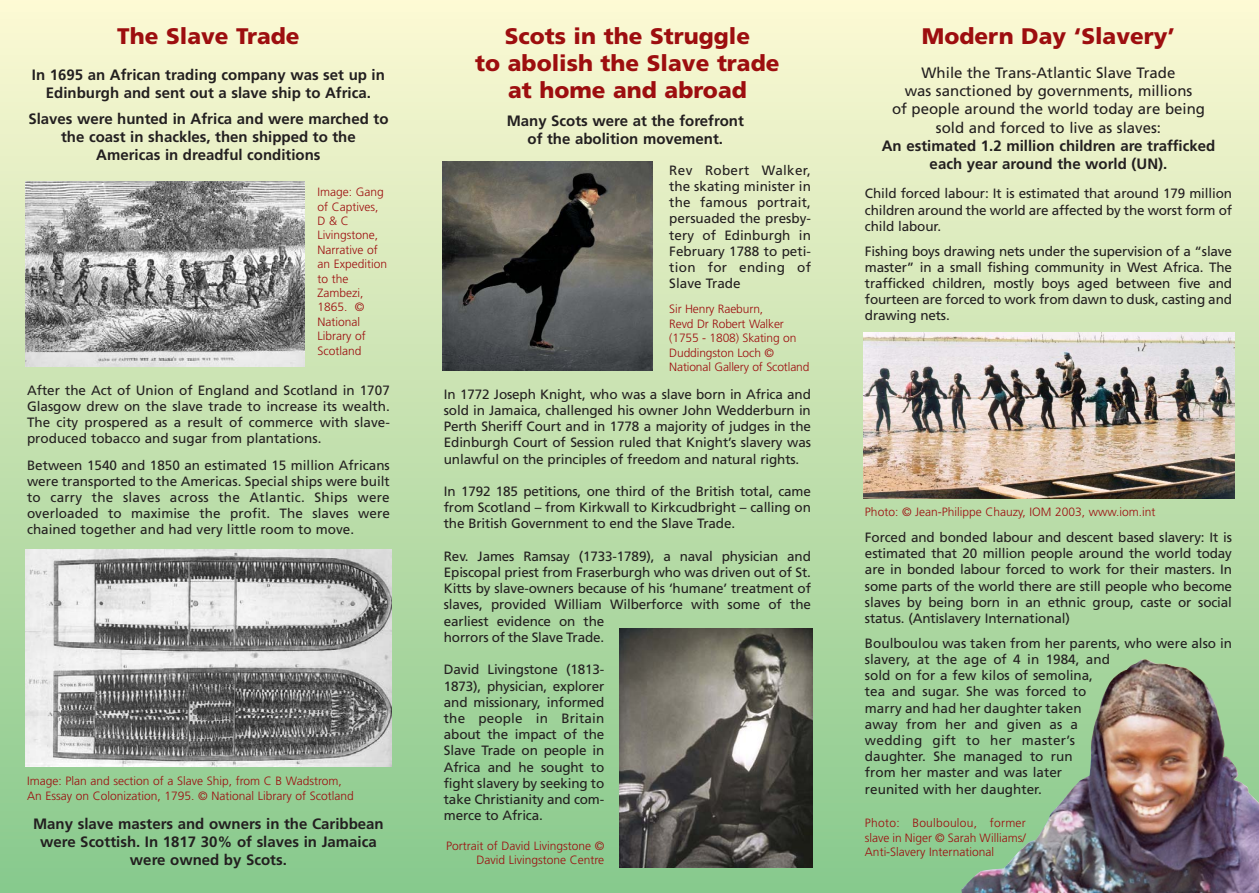
<style>
.page{position:relative;width:1259px;height:893px;background:#fff}
.page>*{position:absolute;margin:0;border:0;box-sizing:border-box;transform-origin:0 0}
.t1{font:900 22.5px/27px "Frutiger";color:#9d0e0f;text-align:center}
.t2{font:700 15px/18px "Frutiger";color:#231f20;text-align:center}
.t3{font:15px/18px "Frutiger";color:#231f20;text-align:center}
.t4{font:13.5px/16.2px "Frutiger";letter-spacing:-.01em;color:#231f20;text-align:justify}
.t5{font:300 12px/14.4px "Frutiger";color:#9d0e0f}
</style>
<div class="page">
<div style="left:0;top:0;width:1258px;height:892px;background:linear-gradient(to bottom,#fdf8d3,#88c88b)"></div>
<img style="left:26px;top:181px;width:278px;height:186px">
<img style="left:26px;top:549px;width:365px;height:217px">
<img style="left:442px;top:162px;width:211px;height:208px">
<img style="left:619px;top:628px;width:193px;height:239px">
<img style="left:863px;top:332px;width:371px;height:166px">
<img style="left:961px;top:658px;width:297px;height:234px">
<h1 class="t1" style="left:117px;top:24px;width:184px">The Slave Trade</h1>
<h1 class="t1" style="left:475px;top:24px;width:306px">Scots in the Struggle<br>to abolish the Slave trade at home and abroad</h1>
<h1 class="t1" style="left:922px;top:24px;width:255px">Modern Day ‘Slavery’</h1>
<p class="t3" style="left:892px;top:65px;width:314px">While the Trans-Atlantic Slave Trade<br>was sanctioned by governments, millions<br>of people around the world today are being sold and forced to live as slaves:</p>
<p class="t2" style="left:881px;top:137px;width:335px">An estimated 1.2 million children are trafficked each year around the world (UN).</p>
<p class="t2" style="left:32px;top:67px;width:354px">In 1695 an African trading company was set up in<br>Edinburgh and sent out a slave ship to Africa.</p>
<p class="t2" style="left:28px;top:111px;width:362px">Slaves were hunted in Africa and were marched to the coast in shackles, then shipped to the<br>Americas in dreadful conditions</p>
<p class="t2" style="left:506px;top:113px;width:239px">Many Scots were at the forefront of the abolition movement.</p>
<p class="t4" style="left:669px;top:163px;width:143px">Rev Robert Walker, the skating minister in the famous portrait, persuaded the presby&shy;tery of Edinburgh in February 1788 to peti&shy;tion for ending of Slave Trade</p>
<p class="t5" style="left:317px;top:186px;width:71px">Image: Gang of Captives,<br>D &amp; C<br>Livingstone,<br>Narrative of an Expedition to the<br>Zambezi,<br>1865. ©<br>National<br>Library of<br>Scotland</p>
<p class="t4" style="left:865px;top:187px;width:368px">Child forced labour: It is estimated that around 179 million children around the world are affected by the worst form of child labour.</p>
<p class="t4" style="left:865px;top:244px;width:368px">Fishing boys drawing nets under the supervision of a “slave master” in a small fishing community in West Africa. The trafficked children, mostly boys aged between five and fourteen are forced to work from dawn to dusk, casting and drawing nets.</p>
<p class="t5" style="left:669px;top:303px;width:142px">Sir Henry Raeburn,<br>Revd Dr Robert Walker (1755 - 1808) Skating on<br>Duddingston Loch ©<br>National Gallery of Scotland</p>
<p class="t4" style="left:27px;top:383px;width:364px">After the Act of Union of England and Scotland in 1707<br>Glasgow drew on the slave trade to increase its wealth.<br>The city prospered as a result of commerce with slave&shy;produced tobacco and sugar from plantations.</p>
<p class="t4" style="left:27px;top:458px;width:364px">Between 1540 and 1850 an estimated 15 million Africans were transported to the Americas. Special ships were built to carry the slaves across the Atlantic. Ships were overloaded to maximise the profit. The slaves were chained together and had very little room to move.</p>
<p class="t5" style="left:27px;top:774px;width:328px">Image: Plan and section of a Slave Ship, from C B Wadstrom,<br>An Essay on Colonization, 1795. © National Library of Scotland</p>
<p class="t2" style="left:33px;top:816px;width:352px">Many slave masters and owners in the Caribbean were Scottish. In 1817 30% of slaves in Jamaica were owned by Scots.</p>
<p class="t4" style="left:444px;top:387px;width:368px">In 1772 Joseph Knight, who was a slave born in Africa and sold in Jamaica, challenged his owner John Wedderburn in Perth Sheriff Court and in 1778 a majority of judges in the Edinburgh Court of Session ruled that Knight’s slavery was unlawful on the principles of freedom and natural rights.</p>
<p class="t4" style="left:444px;top:484px;width:368px">In 1792 185 petitions, one third of the British total, came from Scotland – from Kirkwall to Kirkcudbright – calling on the British Government to end the Slave Trade.</p>
<p class="t4" style="left:444px;top:549px;width:368px;text-align:left">Rev. James Ramsay (1733-1789), a naval physician and Episcopal priest from Fraserburgh who was driven out of St.<br>Kitts by slave-owners because of his ‘humane’ treatment of slaves, provided William Wilberforce with some of the earliest evidence on the<br>horrors of the Slave Trade.</p>
<p class="t4" style="left:444px;top:662px;width:162px">David Livingstone (1813- 1873), physician, explorer and missionary, informed the people in Britain about the impact of the Slave Trade on people in Africa and he sought to fight slavery by seeking to take Christianity and com&shy;merce to Africa.</p>
<p class="t5" style="left:446px;top:839px;width:160px;text-align:right">Portrait of David Livingstone ©<br>David Livingstone Centre</p>
<p class="t5" style="left:865px;top:505px;width:292px">Photo: © Jean-Philippe Chauzy, IOM 2003, www.iom.int</p>
<p class="t4" style="left:865px;top:530px;width:368px">Forced and bonded labour and descent based slavery: It is estimated that 20 million people around the world today are in bonded labour forced to work for their masters. In some parts of the world there are still people who become slaves by being born in an ethnic group, caste or social status. (Antislavery International)</p>
<p class="t4" style="left:865px;top:636px;width:368px;text-align:left">Boulboulou was taken from her parents, who were also in slavery, at the age of 4 in 1984, and<br>sold on for a few kilos of semolina,<br>tea and sugar. She was forced to<br>marry and had her daughter taken<br>away from her and given as a<br>wedding gift to her master’s<br>daughter. She managed to run<br>from her master and was later<br>reunited with her daughter.</p>
<p class="t5" style="left:865px;top:816px;width:162px;text-align:justify">Photo: Boulboulou, former slave in Niger © Sarah Williams/ Anti-Slavery International</p>
</div>
